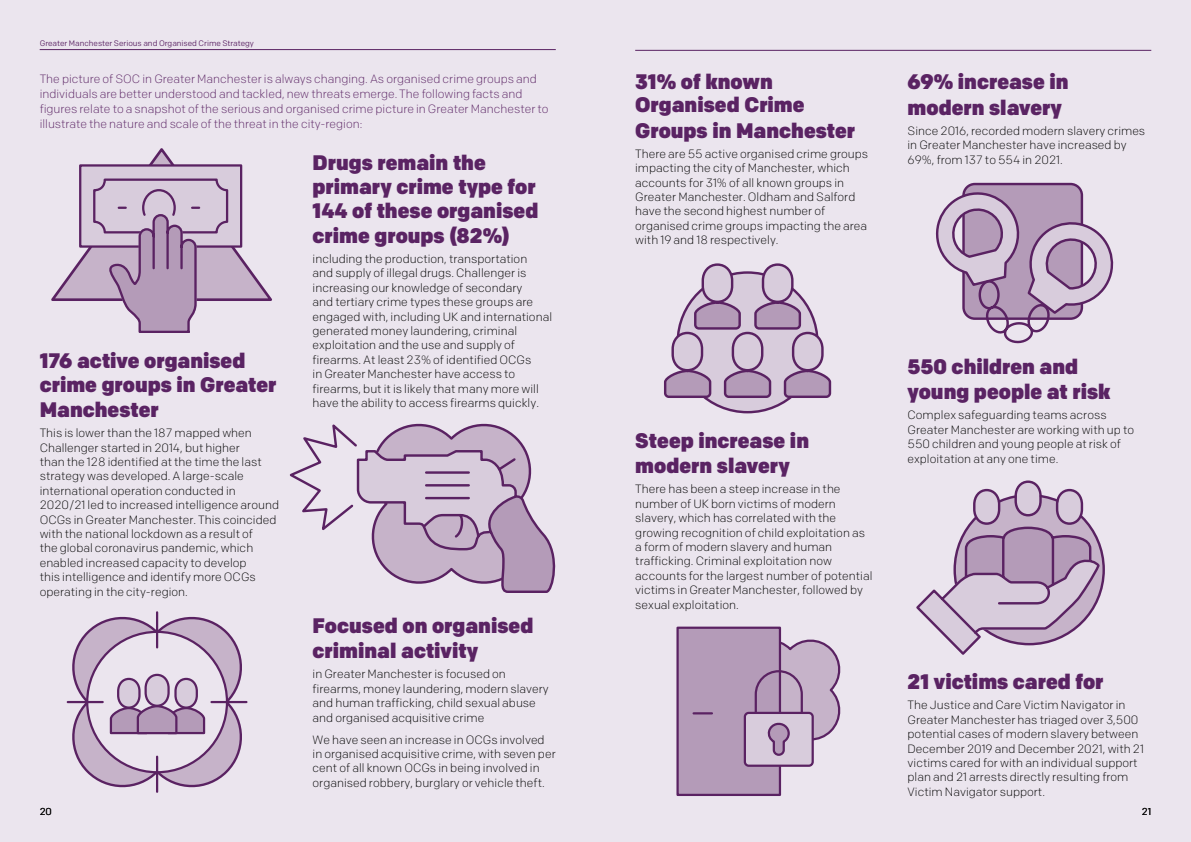
<style>
.page{position:relative;width:1191px;height:842px;background:#ebe5ee}
.page>*{position:absolute;margin:0;border:0;box-sizing:border-box;transform-origin:0 0}
.H3_GMCA{font:900 21px/25.2px "Colfax";color:#5a2363}
.P_GMCA{font:300 12px/14.4px "Colfax";color:#000}
.P_GMCA-2{font:300 12px/15px "Colfax";color:#5a2363}
.t1{font:10px "Colfax";color:#000}
.t2{font:8px "Colfax";color:#5a2363}
</style>
<div class="page">
<hr style="left:635px;top:50px;width:516px;height:1px;background:#5a2363">
<svg style="left:51px;top:148px;width:221px;height:185px"></svg>
<svg style="left:67px;top:611px;width:180px;height:182px"></svg>
<svg style="left:290px;top:424px;width:265px;height:169px"></svg>
<svg style="left:677px;top:272px;width:140px;height:140px"></svg>
<svg style="left:664px;top:263px;width:167px;height:136px"></svg>
<svg style="left:676px;top:627px;width:164px;height:169px;background:#b9a2bd"></svg>
<svg style="left:963px;top:184px;width:119px;height:135px"></svg>
<svg style="left:936px;top:189px;width:177px;height:154px"></svg>
<svg style="left:916px;top:480px;width:185px;height:175px"></svg>
<hr style="left:40px;top:49px;width:516px;height:1px;background:#5a2363">
<p class="t2" style="left:40px;top:38px;width:216px">Greater Manchester Serious and Organised Crime Strategy</p>
<p class="P_GMCA-2" style="left:40px;top:71px;width:510px">The picture of SOC in Greater Manchester is always changing. As organised crime groups and individuals are better understood and tackled, new threats emerge. The following facts and figures relate to a snapshot of the serious and organised crime picture in Greater Manchester to illustrate the nature and scale of the threat in the city-region:</p>
<h3 class="H3_GMCA" style="left:40px;top:348px;width:238px;line-height:24.6px">176 active organised crime groups in Greater<br>Manchester</h3>
<p class="P_GMCA" style="left:40px;top:426px;width:241px">This is lower than the 187 mapped when Challenger started in 2014, but higher<br>than the 128 identified at the time the last strategy was developed. A large-scale international operation conducted in 2020/21 led to increased intelligence around OCGs in Greater Manchester. This coincided with the national lockdown as a result of<br>the global coronavirus pandemic, which enabled increased capacity to develop<br>this intelligence and identify more OCGs operating in the city-region.</p>
<h3 class="H3_GMCA" style="left:312px;top:150px;width:227px;line-height:24.4px">Drugs remain the primary crime type for<br>144 of these organised crime groups (82%)</h3>
<p class="P_GMCA" style="left:312px;top:251px;width:241px">including the production, transportation<br>and supply of illegal drugs. Challenger is increasing our knowledge of secondary<br>and tertiary crime types these groups are engaged with, including UK and international generated money laundering, criminal exploitation and the use and supply of firearms. At least 23% of identified OCGs<br>in Greater Manchester have access to firearms, but it is likely that many more will have the ability to access firearms quickly.</p>
<h3 class="H3_GMCA" style="left:312px;top:613px;width:222px">Focused on organised criminal activity</h3>
<p class="P_GMCA" style="left:312px;top:667px;width:238px">in Greater Manchester is focused on firearms, money laundering, modern slavery and human trafficking, child sexual abuse and organised acquisitive crime</p>
<p class="P_GMCA" style="left:312px;top:732px;width:245px">We have seen an increase in OCGs involved in organised acquisitive crime, with seven per cent of all known OCGs in being involved in organised robbery, burglary or vehicle theft.</p>
<h3 class="H3_GMCA" style="left:635px;top:70px;width:171px;line-height:23px">31% of known<br>Organised Crime</h3>
<h3 class="H3_GMCA" style="left:635px;top:118px;width:221px">Groups in Manchester</h3>
<p class="P_GMCA" style="left:635px;top:146px;width:234px">There are 55 active organised crime groups impacting the city of Manchester, which accounts for 31% of all known groups in Greater Manchester. Oldham and Salford have the second highest number of organised crime groups impacting the area with 19 and 18 respectively.</p>
<h3 class="H3_GMCA" style="left:907px;top:69px;width:162px">69% increase in modern slavery</h3>
<p class="P_GMCA" style="left:907px;top:123px;width:239px">Since 2016, recorded modern slavery crimes in Greater Manchester have increased by<br>69%, from 137 to 554 in 2021.</p>
<h3 class="H3_GMCA" style="left:635px;top:428px;width:175px">Steep increase in modern slavery</h3>
<p class="P_GMCA" style="left:635px;top:482px;width:239px">There has been a steep increase in the number of UK born victims of modern slavery, which has correlated with the growing recognition of child exploitation as a form of modern slavery and human trafficking. Criminal exploitation now accounts for the largest number of potential victims in Greater Manchester, followed by sexual exploitation.</p>
<h3 class="H3_GMCA" style="left:907px;top:354px;width:204px">550 children and young people at risk</h3>
<p class="P_GMCA" style="left:907px;top:408px;width:228px">Complex safeguarding teams across Greater Manchester are working with up to 550 children and young people at risk of exploitation at any one time.</p>
<h3 class="H3_GMCA" style="left:907px;top:669px;width:197px">21 victims cared for</h3>
<p class="P_GMCA" style="left:907px;top:698px;width:238px">The Justice and Care Victim Navigator in Greater Manchester has triaged over 3,500 potential cases of modern slavery between December 2019 and December 2021, with 21 victims cared for with an individual support plan and 21 arrests directly resulting from Victim Navigator support.</p>
<p class="t1" style="left:40px;top:806px;width:14px">20</p>
<p class="t1" style="left:1141px;top:806px;width:11px">21</p>
</div>
